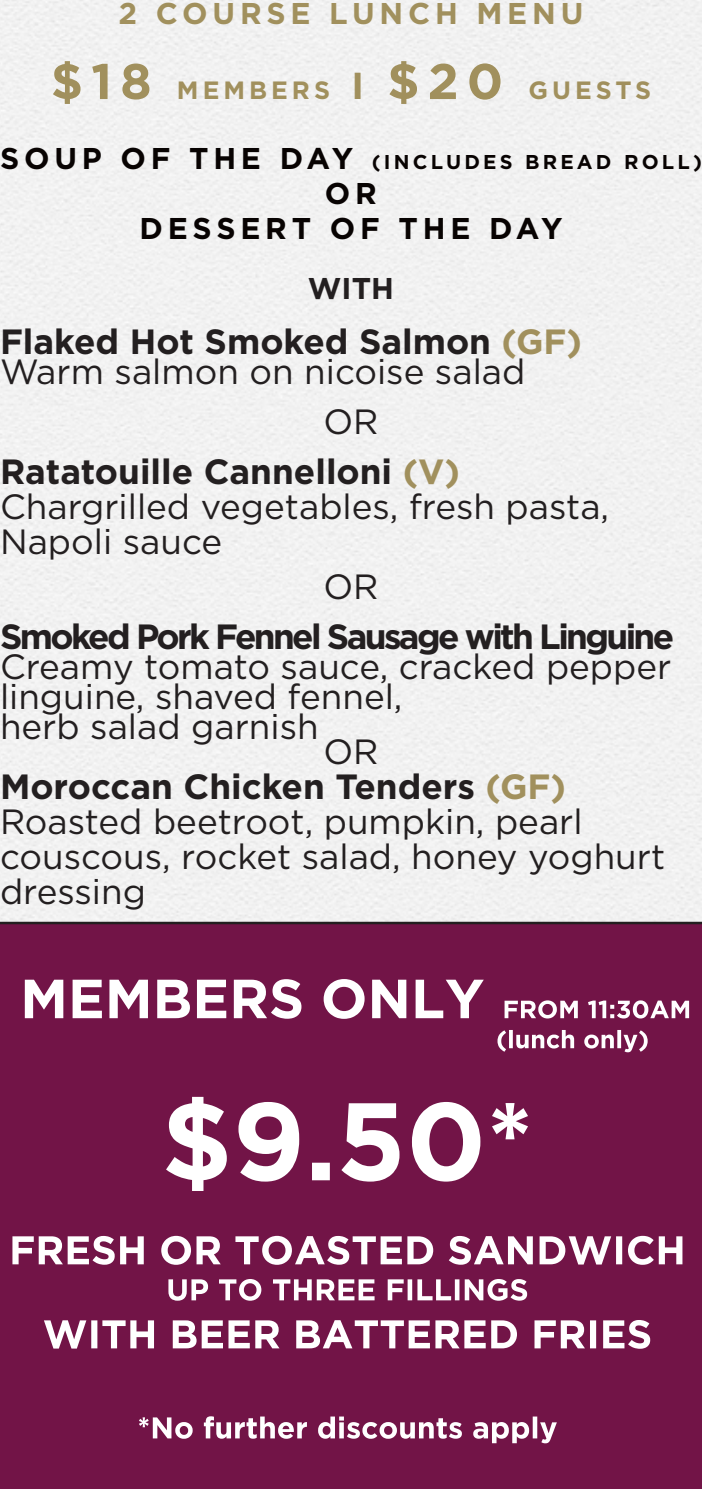
<style>
.page{position:relative;width:702px;height:1489px;background:#fff}
.page>*{position:absolute;margin:0;border:0;box-sizing:border-box;transform-origin:0 0}
.t1{font:700 110px "Gotham";color:#fff}
.t2{font:700 55px "Gotham";color:#fff}
.t3{font:700 40px "Gotham";color:#fff}
.t4{font:35px/35px "Gotham";color:#231f20}
.t5{font:700 35px "Gotham";letter-spacing:-.075em;color:#231f20}
.t6{font:700 30px "Gotham";color:#fff}
.t7{font:700 30px "Gotham";letter-spacing:.16em;color:#080302}
.t8{font:700 30px "Gotham";letter-spacing:.16em;color:#a1905d}
.t9{font:700 30px "Gotham";color:#231f20}
.t10{font:700 25px "Gotham";letter-spacing:.16em;color:#a1905d}
.t11{font:700 25px "Gotham";color:#fff}
.t12{font:700 20px "Gotham";letter-spacing:.16em;color:#080302}
.s1{font-size:50px}
.s2{font-size:37.5px}
.s3{font-size:30px}
.s4{font-weight:700}
.s5{font-weight:700;color:#a1905d}
.s6{font-size:25px}
</style>
<div class="page">
<div style="left:0;top:0;width:702px;height:1488px;background:#f1f1f1"></div>
<div style="left:0;top:921px;width:702px;height:567px;background:#721447"></div>
<p class="t8" style="left:118px;top:-7px;width:466px">2 COURSE LUNCH MENU</p>
<p class="t10" style="left:51px;top:74px;width:602px"><span class="s1">$18</span> MEMBERS <span class="s2">I</span> <span class="s1">$20</span> GUESTS</p>
<p class="t12" style="left:0;top:149px;width:703px"><span class="s3">SOUP OF THE DAY</span> (INCLUDES BREAD ROLL)</p>
<p class="t7" style="left:325px;top:173px;width:53px">OR</p>
<p class="t7" style="left:139px;top:208px;width:424px">DESSERT OF THE DAY</p>
<p class="t9" style="left:308px;top:268px;width:87px">WITH</p>
<p class="t4" style="left:0;top:326px;width:583px;line-height:30px"><span class="s4">Flaked Hot Smoked Salmon</span> <span class="s5">(GF)<br></span>Warm salmon on nicoise salad</p>
<p class="t4" style="left:323px;top:403px;width:57px">OR</p>
<p class="t4" style="left:0;top:453px;width:610px"><span class="s4">Ratatouille Cannelloni</span> <span class="s5">(V)<br></span>Chargrilled vegetables, fresh pasta,</p>
<p class="t4" style="left:0;top:523px;width:224px">Napoli sauce</p>
<p class="t4" style="left:323px;top:568px;width:57px">OR</p>
<p class="t5" style="left:0;top:613px;width:675px">Smoked Pork Fennel Sausage with Linguine</p>
<p class="t4" style="left:0;top:651px;width:673px;line-height:30px">Creamy tomato sauce, cracked pepper linguine, shaved fennel,</p>
<p class="t4" style="left:0;top:708px;width:320px">herb salad garnish</p>
<p class="t4" style="left:323px;top:733px;width:57px">OR</p>
<p class="t4" style="left:0;top:768px;width:584px"><span class="s4">Moroccan Chicken Tenders</span> <span class="s5">(GF)<br></span>Roasted beetroot, pumpkin, pearl</p>
<p class="t4" style="left:0;top:838px;width:666px">couscous, rocket salad, honey yoghurt dressing</p>
<p class="t2" style="left:20px;top:966px;width:672px">MEMBERS ONLY <span class="s6">FROM 11:30AM</span></p>
<p class="t11" style="left:496px;top:1024px;width:155px">(lunch only)</p>
<p class="t1" style="left:161px;top:1077px;width:374px">$9.50*</p>
<p class="t3" style="left:9px;top:1226px;width:678px">FRESH OR TOASTED SANDWICH</p>
<p class="t6" style="left:166px;top:1272px;width:364px">UP TO THREE FILLINGS</p>
<p class="t3" style="left:43px;top:1310px;width:611px">WITH BEER BATTERED FRIES</p>
<p class="t6" style="left:137px;top:1410px;width:421px">*No further discounts apply</p>
</div>
